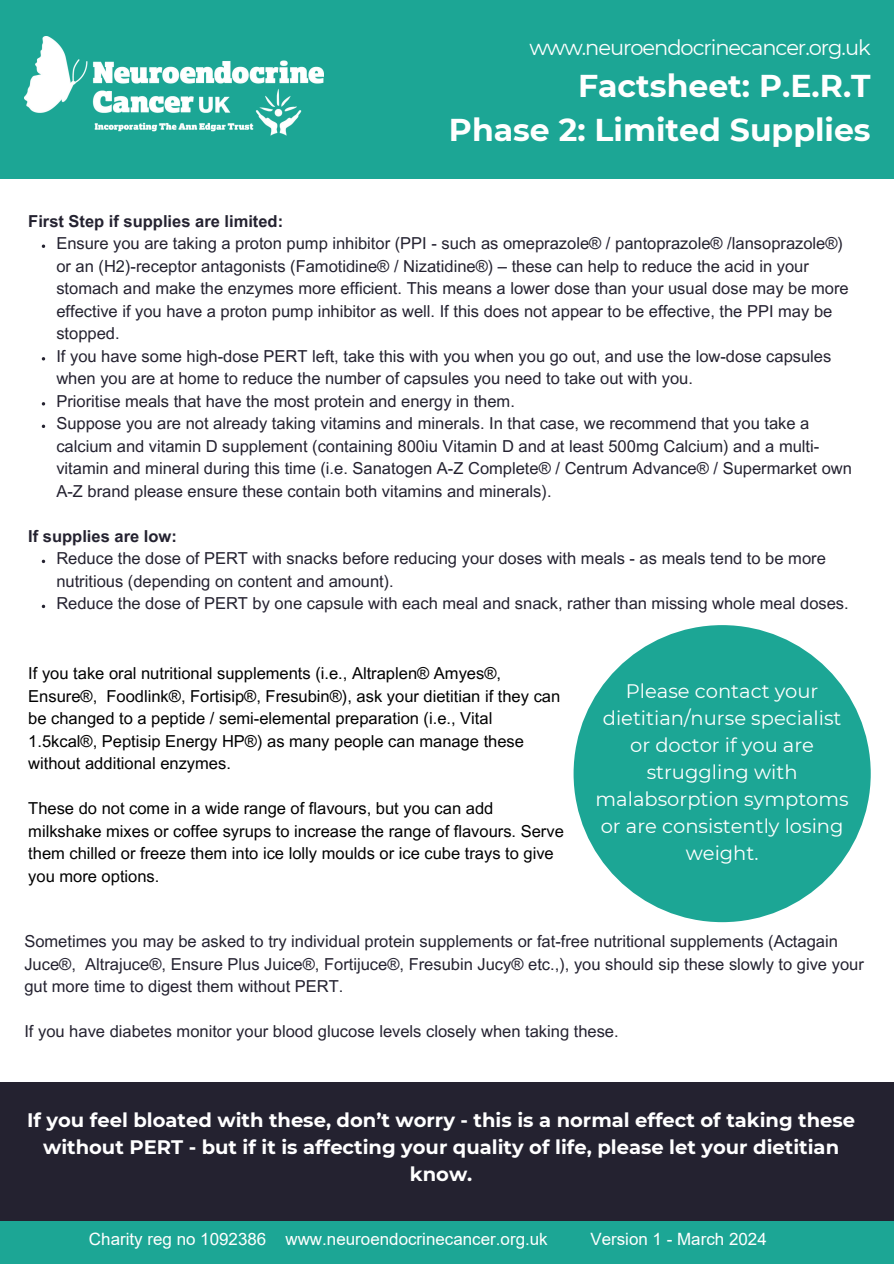
<style>
.page{position:relative;width:894px;height:1264px;background:#fff}
.page>*{position:absolute;margin:0;border:0;box-sizing:border-box;transform-origin:0 0}
.t1{font:700 31.5px/43.8px "Montserrat";color:#fff;text-align:right}
.t2{font:21px "Montserrat";letter-spacing:-.05em;color:#fff}
.t3{font:700 19.5px/27px "Montserrat";color:#fff;text-align:center}
.t4{font:19.5px/27px "Montserrat";color:#fff;text-align:center}
.t5{font:16.95px "Arial";color:#fff}
.t6{font:16.5px/22.5px "Arial MT Pro";color:#242230}
.t7{font:16.5px/22.5px "Arial MT Pro";color:#000}
.t8{font:700 16.5px "Arial MT Pro";color:#242230}
</style>
<div class="page">
<div style="left:0;top:1081px;width:893px;height:182px;background:#242230"></div>
<div style="left:0;top:1221px;width:893px;height:42px;background:#1ca695"></div>
<svg style="left:42px;top:244px;width:3px;height:4px"></svg>
<svg style="left:42px;top:424px;width:3px;height:4px"></svg>
<svg style="left:42px;top:559px;width:3px;height:4px"></svg>
<div style="left:0;top:0;width:893px;height:179px;background:#1ca695"></div>
<img style="left:24px;top:36px;width:300px;height:100px">
<div style="left:573px;top:625px;width:297px;height:297px;background:#1ca695;border-radius:50%"></div>
<p class="t2" style="left:529px;top:35px;width:342px">www.neuroendocrinecancer.org.uk</p>
<p class="t1" style="left:449px;top:64px;width:423px">Factsheet: P.E.R.T<br>Phase 2: Limited Supplies</p>
<p class="t8" style="left:28px;top:214px;width:256px">First Step if supplies are limited:</p>
<h2 class="t6" style="left:56px;top:234px;width:793px">Ensure you are taking a proton pump inhibitor (PPI - such as omeprazole® / pantoprazole® /lansoprazole®) or an (H2)-receptor antagonists (Famotidine® / Nizatidine®) – these can help to reduce the acid in your stomach and make the enzymes more efficient. This means a lower dose than your usual dose may be more effective if you have a proton pump inhibitor as well. If this does not appear to be effective, the PPI may be stopped.</h2>
<h2 class="t6" style="left:56px;top:346px;width:776px">If you have some high-dose PERT left, take this with you when you go out, and use the low-dose capsules when you are at home to reduce the number of capsules you need to take out with you.</h2>
<h1 class="t6" style="left:56px;top:391px;width:460px">Prioritise meals that have the most protein and energy in them.</h1>
<h5 class="t6" style="left:56px;top:414px;width:796px">Suppose you are not already taking vitamins and minerals. In that case, we recommend that you take a calcium and vitamin D supplement (containing 800iu Vitamin D and at least 500mg Calcium) and a multi&shy;vitamin and mineral during this time (i.e. Sanatogen A-Z Complete® / Centrum Advance® / Supermarket own A-Z brand please ensure these contain both vitamins and minerals).</h5>
<p class="t8" style="left:28px;top:529px;width:150px">If supplies are low:</p>
<p class="t6" style="left:56px;top:549px;width:770px">Reduce the dose of PERT with snacks before reducing your doses with meals - as meals tend to be more nutritious (depending on content and amount).</p>
<p class="t6" style="left:56px;top:594px;width:793px">Reduce the dose of PERT by one capsule with each meal and snack, rather than missing whole meal doses.</p>
<h5 class="t7" style="left:28px;top:664px;width:533px">If you take oral nutritional supplements (i.e., Altraplen® Amyes®, Ensure®, Foodlink®, Fortisip®, Fresubin®), ask your dietitian if they can be changed to a peptide / semi-elemental preparation (i.e., Vital 1.5kcal®, Peptisip Energy HP®) as many people can manage these without additional enzymes.</h5>
<p class="t7" style="left:28px;top:799px;width:537px">These do not come in a wide range of flavours, but you can add milkshake mixes or coffee syrups to increase the range of flavours. Serve them chilled or freeze them into ice lolly moulds or ice cube trays to give you more options.</p>
<p class="t4" style="left:595px;top:677px;width:254px">Please contact your dietitian/nurse specialist or doctor if you are struggling with malabsorption symptoms or are consistently losing weight.</p>
<h3 class="t6" style="left:24px;top:932px;width:840px">Sometimes you may be asked to try individual protein supplements or fat-free nutritional supplements (Actagain<br>Juce®, Altrajuce®, Ensure Plus Juice®, Fortijuce®, Fresubin Jucy® etc.,), you should sip these slowly to give your gut more time to digest them without PERT.</h3>
<p class="t6" style="left:24px;top:1022px;width:595px">If you have diabetes monitor your blood glucose levels closely when taking these.</p>
<p class="t3" style="left:27px;top:1106px;width:829px">If you feel bloated with these, don’t worry - this is a normal effect of taking these without PERT - but if it is affecting your quality of life, please let your dietitian know.</p>
<p class="t5" style="left:89px;top:1229px;width:460px">Charity reg no 1092386 www.neuroendocrinecancer.org.uk</p>
<p class="t5" style="left:590px;top:1229px;width:178px">Version 1 - March 2024</p>
</div>
